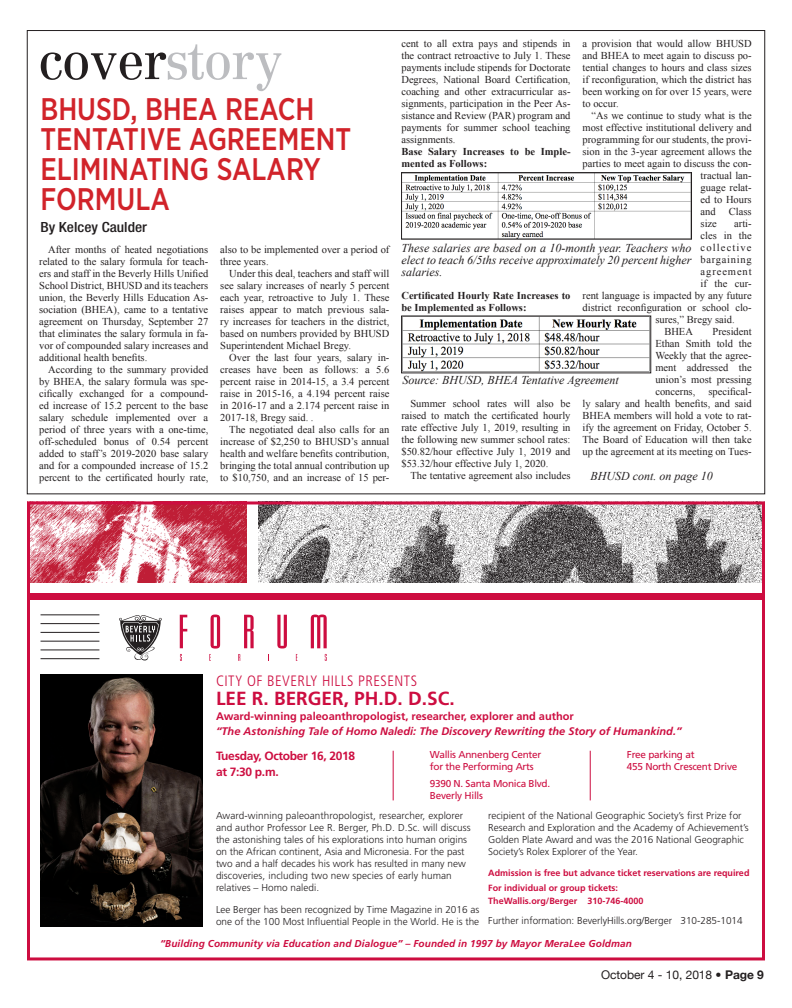
<style>
.page{position:relative;width:792px;height:1008px;background:#fff}
.page>*{position:absolute;margin:0;border:0;box-sizing:border-box;transform-origin:0 0}
.t1{font:51.5px "Century Reprise SSK";color:#231f20}
.t2{font:500 31.2px/30px "Gotham Narrow";color:#d1232a;scale:.92 1}
.t3{font:700 19px "Frutiger LT Std";color:#cd0d40}
.t4{font:300 condensed 15px "Frutiger LT Std";letter-spacing:.03em;color:#cd0d40}
.t5{font:500 condensed 14px "Helvetica Neue";color:#231f20;scale:1.1 1}
.t6{font:italic 12px/12px "Times New Roman";color:#231f20;text-align:justify}
.t7{font:700 12px/16px "Frutiger LT Std";letter-spacing:-.025em;color:#cd0d40}
.t8{font:12px "Helvetica Neue";letter-spacing:-.01em;color:#231f20}
.t9{font:italic 700 11px "Frutiger LT Std";color:#cd0d40}
.t10{font:700 11px "Frutiger LT Std";color:#cd0d40}
.t11{font:10.5px/12px "Times New Roman";color:#231f20;text-align:justify}
.t12{font:700 10.5px/12px "Times New Roman";color:#231f20}
.t13{font:10.5px "Times New Roman";letter-spacing:.11em;color:#231f20}
.t14{font:10.5px "Times New Roman";letter-spacing:.065em;color:#231f20}
.t15{font:10.5px "Times New Roman";letter-spacing:.085em;color:#231f20}
.t16{font:300 10px/12px "Frutiger LT Std";color:#231f20}
.t17{font:10px/12px "Frutiger LT Std";letter-spacing:-.025em;color:#cd0d40}
.t18{font:italic 700 10px "Frutiger LT Std";letter-spacing:.01em;color:#cd0d40}
.t19{font:700 9px/15px "Frutiger LT Std";color:#cd0d40}
.s1{color:#bcbdc0}
.s2{font-weight:700}
</style>
<div class="page">
<div style="left:27px;top:593px;width:738px;height:7px;background:#cd0d40"></div>
<img style="left:258px;top:505px;width:503px;height:77px">
<img style="left:31px;top:505px;width:216px;height:77px">
<hr style="left:41px;top:615px;width:58px;height:1px;background:#231f20">
<hr style="left:41px;top:641px;width:58px;height:1px;background:#231f20">
<hr style="left:41px;top:623px;width:58px;height:1px;background:#231f20">
<hr style="left:41px;top:650px;width:58px;height:1px;background:#231f20">
<hr style="left:41px;top:632px;width:58px;height:1px;background:#231f20">
<hr style="left:41px;top:658px;width:58px;height:1px;background:#231f20">
<svg style="left:180px;top:615px;width:7px;height:33px"></svg>
<svg style="left:244px;top:615px;width:10px;height:33px"></svg>
<svg style="left:277px;top:615px;width:10px;height:34px"></svg>
<svg style="left:311px;top:615px;width:16px;height:33px"></svg>
<svg style="left:180px;top:654px;width:2px;height:7px"></svg>
<svg style="left:209px;top:615px;width:11px;height:46px"></svg>
<svg style="left:238px;top:654px;width:2px;height:7px"></svg>
<svg style="left:325px;top:654px;width:2px;height:7px"></svg>
<svg style="left:119px;top:615px;width:43px;height:45px"></svg>
<img style="left:41px;top:675px;width:162px;height:251px">
<div style="left:27px;top:501px;width:738px;height:459px;border:3px solid #cd0d40"></div>
<hr style="left:590px;top:751px;width:1px;height:49px;background:#cd0d40">
<hr style="left:393px;top:751px;width:1px;height:49px;background:#cd0d40">
<img style="left:403px;top:174px;width:287px;height:63px">
<div style="left:401px;top:172px;width:291px;height:67px;border:1px solid #231f20"></div>
<img style="left:403px;top:318px;width:246px;height:53px">
<h1 class="t1" style="left:40px;top:30px;width:244px">cover<span class="s1">story</span></h1>
<h2 class="t2" style="left:40px;top:94px;width:339px">BHUSD, BHEA REACH<br>TENTATIVE AGREEMENT<br>ELIMINATING SALARY<br>FORMULA</h2>
<h3 class="t5" style="left:40px;top:219px;width:98px">By Kelcey Caulder</h3>
<p class="t11" style="left:39px;top:243px;width:171px;text-indent:9px">After months of heated negotiations related to the salary formula for teach&shy;ers and staff in the Beverly Hills Unified School District, BHUSD and its teachers union, the Beverly Hills Education As&shy;sociation (BHEA), came to a tentative agreement on Thursday, September 27 that eliminates the salary formula in fa&shy;vor of compounded salary increases and additional health benefits.</p>
<p class="t11" style="left:39px;top:363px;width:171px;text-indent:9px">According to the summary provided by BHEA, the salary formula was spe&shy;cifically exchanged for a compound&shy;ed increase of 15.2 percent to the base salary schedule implemented over a period of three years with a one-time, off-scheduled bonus of 0.54 percent added to staff’s 2019-2020 base salary and for a compounded increase of 15.2 percent to the certificated hourly rate,</p>
<p class="t11" style="left:220px;top:243px;width:171px">also to be implemented over a period of three years.</p>
<p class="t11" style="left:220px;top:267px;width:171px;text-indent:9px">Under this deal, teachers and staff will see salary increases of nearly 5 percent each year, retroactive to July 1. These raises appear to match previous sala&shy;ry increases for teachers in the district, based on numbers provided by BHUSD Superintendent Michael Bregy.</p>
<p class="t11" style="left:220px;top:351px;width:171px;text-indent:9px">Over the last four years, salary in&shy;creases have been as follows: a 5.6 percent raise in 2014-15, a 3.4 percent raise in 2015-16, a 4.194 percent raise in 2016-17 and a 2.174 percent raise in 2017-18, Bregy said. .</p>
<p class="t11" style="left:220px;top:423px;width:171px;text-indent:9px">The negotiated deal also calls for an increase of $2,250 to BHUSD’s annual health and welfare benefits contribution, bringing the total annual contribution up to $10,750, and an increase of 15 per-</p>
<p class="t11" style="left:401px;top:37px;width:171px">cent to all extra pays and stipends in the contract retroactive to July 1. These payments include stipends for Doctorate Degrees, National Board Certification, coaching and other extracurricular as&shy;signments, participation in the Peer As&shy;sistance and Review (PAR) program and payments for summer school teaching assignments.</p>
<p class="t12" style="left:401px;top:145px;width:171px">Base Salary Increases to be Imple&shy;mented as Follows:</p>
<p class="t11" style="left:583px;top:38px;width:171px">a provision that would allow BHUSD and BHEA to meet again to discuss po&shy;tential changes to hours and class sizes if reconfiguration, which the district has been working on for over 15 years, were to occur.</p>
<p class="t11" style="left:592px;top:110px;width:162px">“As we continue to study what is the</p>
<p class="t11" style="left:583px;top:122px;width:171px">most effective institutional delivery and</p>
<p class="t11" style="left:583px;top:134px;width:171px">programming for our students, the provi-</p>
<p class="t11" style="left:583px;top:146px;width:171px">sion in the 3-year agreement allows the</p>
<p class="t11" style="left:583px;top:158px;width:171px">parties to meet again to discuss the con-</p>
<p class="t11" style="left:701px;top:170px;width:53px">tractual lan-</p>
<p class="t11" style="left:701px;top:182px;width:53px">guage relat-</p>
<p class="t11" style="left:701px;top:194px;width:53px">ed to Hours</p>
<p class="t11" style="left:701px;top:206px;width:17px">and</p>
<p class="t11" style="left:729px;top:206px;width:24px">Class</p>
<p class="t11" style="left:701px;top:218px;width:18px">size</p>
<p class="t11" style="left:734px;top:218px;width:19px">arti-</p>
<p class="t11" style="left:701px;top:230px;width:53px">cles in the</p>
<p class="t13" style="left:701px;top:241px;width:53px">collective</p>
<p class="t14" style="left:701px;top:253px;width:53px">bargaining</p>
<p class="t15" style="left:701px;top:265px;width:53px">agreement</p>
<p class="t11" style="left:701px;top:278px;width:53px">if the cur-</p>
<p class="t11" style="left:583px;top:290px;width:171px">rent language is impacted by any future</p>
<p class="t11" style="left:583px;top:302px;width:171px">district reconfiguration or school clo-</p>
<p class="t11" style="left:655px;top:314px;width:81px">sures,” Bregy said.</p>
<p class="t11" style="left:664px;top:326px;width:30px">BHEA</p>
<p class="t6" style="left:401px;top:242px;width:292px">These salaries are based on a 10-month year. Teachers who elect to teach 6/5ths receive approximately 20 percent higher salaries.</p>
<p class="t12" style="left:401px;top:289px;width:171px">Certificated Hourly Rate Increases to be Implemented as Follows:</p>
<p class="t11" style="left:655px;top:326px;width:98px;text-indent:57px">President Ethan Smith told the Weekly that the agree&shy;ment addressed the union’s most pressing concerns,</p>
<p class="t6" style="left:402px;top:374px;width:218px">Source: BHUSD, BHEA Tentative Agreement</p>
<p class="t11" style="left:583px;top:386px;width:171px;text-indent:126px">specifical&shy;ly salary and health benefits, and said BHEA members will hold a vote to rat&shy;ify the agreement on Friday, October 5.<br>The Board of Education will then take up the agreement at its meeting on Tues-</p>
<p class="t11" style="left:401px;top:398px;width:171px;text-indent:9px">Summer school rates will also be raised to match the certificated hourly rate effective July 1, 2019, resulting in the following new summer school rates: $50.82/hour effective July 1, 2019 and $53.32/hour effective July 1, 2020.</p>
<p class="t11" style="left:410px;top:470px;width:162px">The tentative agreement also includes</p>
<p class="t6" style="left:590px;top:470px;width:124px">BHUSD cont. on page 10</p>
<h3 class="t4" style="left:216px;top:672px;width:203px">CITY OF BEVERLY HILLS PRESENTS</h3>
<h3 class="t3" style="left:216px;top:687px;width:240px">LEE R. BERGER, PH.D. D.SC.</h3>
<p class="t10" style="left:216px;top:710px;width:359px">Award-winning paleoanthropologist, researcher, explorer and author</p>
<p class="t9" style="left:216px;top:725px;width:467px">“The Astonishing Tale of Homo Naledi: The Discovery Rewriting the Story of Humankind.”</p>
<p class="t7" style="left:216px;top:748px;width:141px">Tuesday, October 16, 2018 at 7:30 p.m.</p>
<p class="t17" style="left:430px;top:749px;width:113px">Wallis Annenberg Center for the Performing Arts</p>
<p class="t17" style="left:430px;top:777px;width:122px">9390 N. Santa Monica Blvd.<br>Beverly Hills</p>
<p class="t17" style="left:627px;top:749px;width:112px">Free parking at<br>455 North Crescent Drive</p>
<p class="t16" style="left:216px;top:810px;width:256px">Award-winning paleoanthropologist, researcher, explorer and author Professor Lee R. Berger, Ph.D. D.Sc. will discuss the astonishing tales of his explorations into human origins on the African continent, Asia and Micronesia. For the past two and a half decades his work has resulted in many new discoveries, including two new species of early human relatives – Homo naledi.</p>
<p class="t16" style="left:216px;top:904px;width:265px">Lee Berger has been recognized by Time Magazine in 2016 as one of the 100 Most Influential People in the World. He is the</p>
<p class="t16" style="left:488px;top:810px;width:262px">recipient of the National Geographic Society’s first Prize for Research and Exploration and the Academy of Achievement’s Golden Plate Award and was the 2016 National Geographic Society’s Rolex Explorer of the Year.</p>
<p class="t19" style="left:488px;top:865px;width:263px">Admission is free but advance ticket reservations are required<br>For individual or group tickets:</p>
<p class="t19" style="left:488px;top:893px;width:157px">TheWallis.org/Berger 310-746-4000</p>
<p class="t16" style="left:488px;top:914px;width:256px">Further information: BeverlyHills.org/Berger 310-285-1014</p>
<p class="t18" style="left:160px;top:938px;width:473px">“Building Community via Education and Dialogue” – Founded in 1997 by Mayor MeraLee Goldman</p>
<p class="t8" style="left:601px;top:968px;width:164px">October 4 - 10, 2018 <span class="s2">• Page 9</span></p>
</div>
